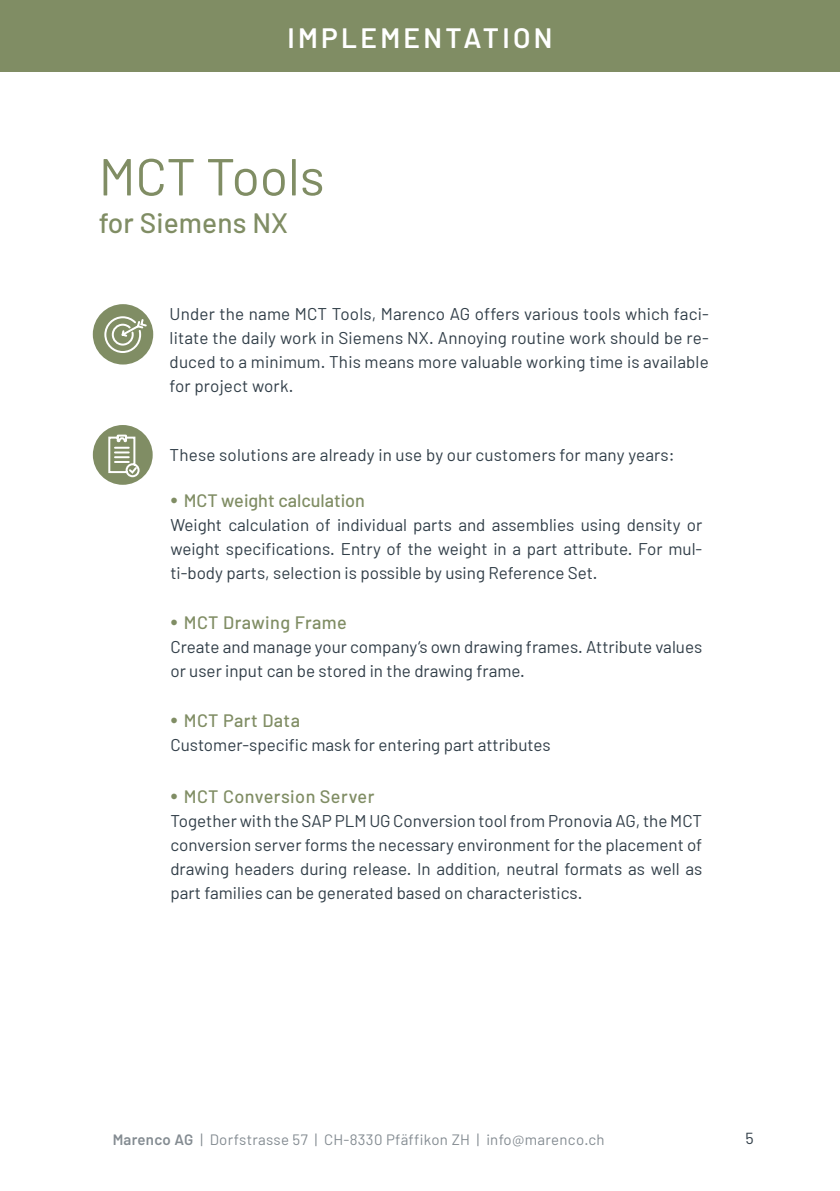
<style>
.page{position:relative;width:840px;height:1191px;background:#fff}
.page>*{position:absolute;margin:0;border:0;box-sizing:border-box;transform-origin:0 0}
.t1{font:52px "Barlow";letter-spacing:-.005em;color:#808d64}
.t2{font:600 28px "Barlow";letter-spacing:.12em;color:#fff}
.t3{font:500 28px "Barlow";letter-spacing:.005em;color:#808d64}
.t4{font:500 18px "Barlow";letter-spacing:.02em;color:#808d64}
.t5{font:500 18px "Barlow";color:#808d64}
.t6{font:17px/24px "Barlow";color:#313e48;text-align:justify}
.t7{font:16px "Barlow";color:#313e48}
.t8{font:15px "Barlow";letter-spacing:.02em;color:#313e48}
.s1{font-weight:400;font-size:24px}
.s2{font-weight:600}
</style>
<div class="page">
<div style="left:93px;top:425px;width:60px;height:60px;background:#808d64;border-radius:50%"></div>
<svg style="left:108px;top:434px;width:32px;height:44px"></svg>
<div style="left:93px;top:304px;width:60px;height:60px;background:#808d64;border-radius:50%"></div>
<svg style="left:104px;top:315px;width:44px;height:39px"></svg>
<div style="left:0;top:0;width:839px;height:71px;background:#808d64"></div>
<p class="t2" style="left:287px;top:21px;width:266px">IMPLEMENTATION</p>
<p class="t1" style="left:99px;top:144px;width:227px">MCT Tools</p>
<p class="t3" style="left:99px;top:206px;width:191px">for Siemens NX</p>
<p class="t6" style="left:169px;top:302px;width:540px">Under the name MCT Tools, Marenco AG offers various tools which faci&shy;litate the daily work in Siemens NX. Annoying routine work should be re&shy;duced to a minimum. This means more valuable working time is available for project work.</p>
<p class="t6" style="left:169px;top:442px;width:506px">These solutions are already in use by our customers for many years:</p>
<p class="t5" style="left:170px;top:489px;width:196px"><span class="s1">•</span> MCT weight calculation</p>
<p class="t6" style="left:170px;top:512px;width:533px">Weight calculation of individual parts and assemblies using density or weight specifications. Entry of the weight in a part attribute. For mul&shy;ti-body parts, selection is possible by using Reference Set.</p>
<p class="t4" style="left:170px;top:611px;width:178px"><span class="s1">•</span> MCT Drawing Frame</p>
<p class="t6" style="left:170px;top:634px;width:533px">Create and manage your company‘s own drawing frames. Attribute values or user input can be stored in the drawing frame.</p>
<p class="t4" style="left:170px;top:709px;width:131px"><span class="s1">•</span> MCT Part Data</p>
<p class="t6" style="left:170px;top:732px;width:381px">Customer-specific mask for entering part attributes</p>
<p class="t4" style="left:170px;top:785px;width:205px"><span class="s1">•</span> MCT Conversion Server</p>
<p class="t6" style="left:170px;top:808px;width:533px">Together with the SAP PLM UG Conversion tool from Pronovia AG, the MCT conversion server forms the necessary environment for the placement of drawing headers during release. In addition, neutral formats as well as part families can be generated based on characteristics.</p>
<p class="t8" style="left:112px;top:1130px;width:493px"><span class="s2">Marenco AG</span> | Dorfstrasse 57 | CH-8330 Pfäffikon ZH | info@marenco.ch</p>
<p class="t7" style="left:745px;top:1128px;width:10px">5</p>
</div>
